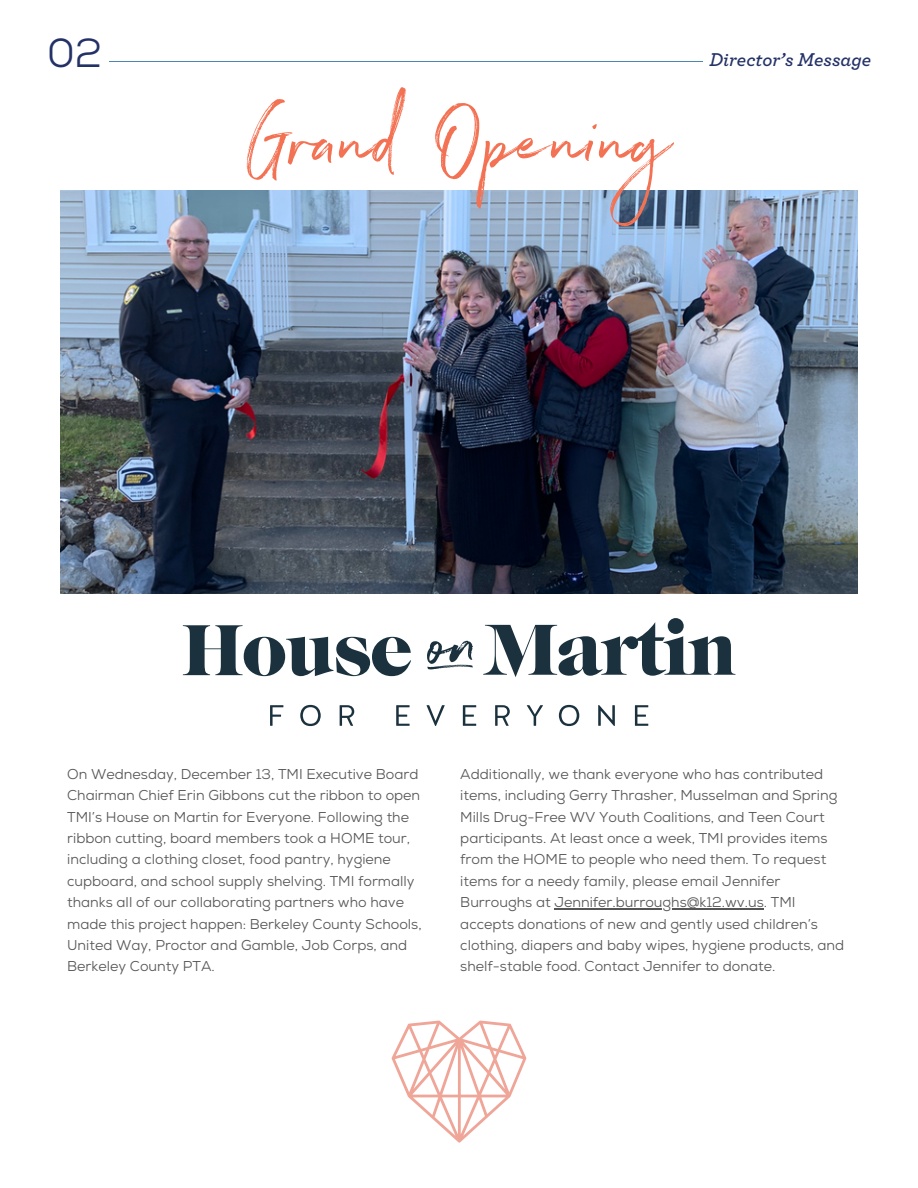
<style>
.page{position:relative;width:918px;height:1188px;background:#fff}
.page>*{position:absolute;margin:0;border:0;box-sizing:border-box;transform-origin:0 0}
.t1{font:93.3px "Northwell Alt";letter-spacing:.01em;color:#f37253}
.t2{font:40.5px "Nexa";color:#233167}
.t3{font:italic 600 19.5px "Archer";color:#233167}
.t4{font:14.25px/21.3px "Nexa";color:#565656}
</style>
<div class="page">
<hr style="left:109px;top:61px;width:594px;height:1px;background:#4a88af">
<img style="left:61px;top:191px;width:796px;height:402px">
<svg style="left:392px;top:1021px;width:134px;height:122px"></svg>
<svg style="left:183px;top:625px;width:228px;height:51px"></svg>
<svg style="left:483px;top:618px;width:252px;height:59px"></svg>
<svg style="left:427px;top:641px;width:46px;height:28px"></svg>
<svg style="left:270px;top:705px;width:13px;height:21px"></svg>
<svg style="left:300px;top:705px;width:21px;height:21px"></svg>
<svg style="left:340px;top:705px;width:14px;height:21px"></svg>
<svg style="left:396px;top:705px;width:14px;height:21px"></svg>
<svg style="left:427px;top:705px;width:18px;height:21px"></svg>
<svg style="left:463px;top:705px;width:13px;height:21px"></svg>
<svg style="left:495px;top:705px;width:15px;height:21px"></svg>
<svg style="left:527px;top:705px;width:16px;height:21px"></svg>
<svg style="left:559px;top:705px;width:20px;height:21px"></svg>
<svg style="left:598px;top:705px;width:17px;height:21px"></svg>
<svg style="left:635px;top:705px;width:13px;height:21px"></svg>
<hr style="left:554px;top:908px;width:210px;height:1px;background:#565656">
<p class="t2" style="left:47px;top:34px;width:56px">02</p>
<p class="t1" style="left:245px;top:73px;width:429px">Grand Opening</p>
<p class="t3" style="left:709px;top:51px;width:163px">Director’s Message</p>
<p class="t4" style="left:67px;top:765px;width:356px">On Wednesday, December 13, TMI Executive Board Chairman Chief Erin Gibbons cut the ribbon to open TMI’s House on Martin for Everyone. Following the ribbon cutting, board members took a HOME tour, including a clothing closet, food pantry, hygiene cupboard, and school supply shelving. TMI formally thanks all of our collaborating partners who have made this project happen: Berkeley County Schools, United Way, Proctor and Gamble, Job Corps, and Berkeley County PTA.</p>
<p class="t4" style="left:460px;top:765px;width:385px">Additionally, we thank everyone who has contributed items, including Gerry Thrasher, Musselman and Spring Mills Drug-Free WV Youth Coalitions, and Teen Court participants. At least once a week, TMI provides items from the HOME to people who need them. To request items for a needy family, please email Jennifer Burroughs at Jennifer.burroughs@k12.wv.us. TMI accepts donations of new and gently used children’s clothing, diapers and baby wipes, hygiene products, and shelf-stable food. Contact Jennifer to donate.</p>
</div>
